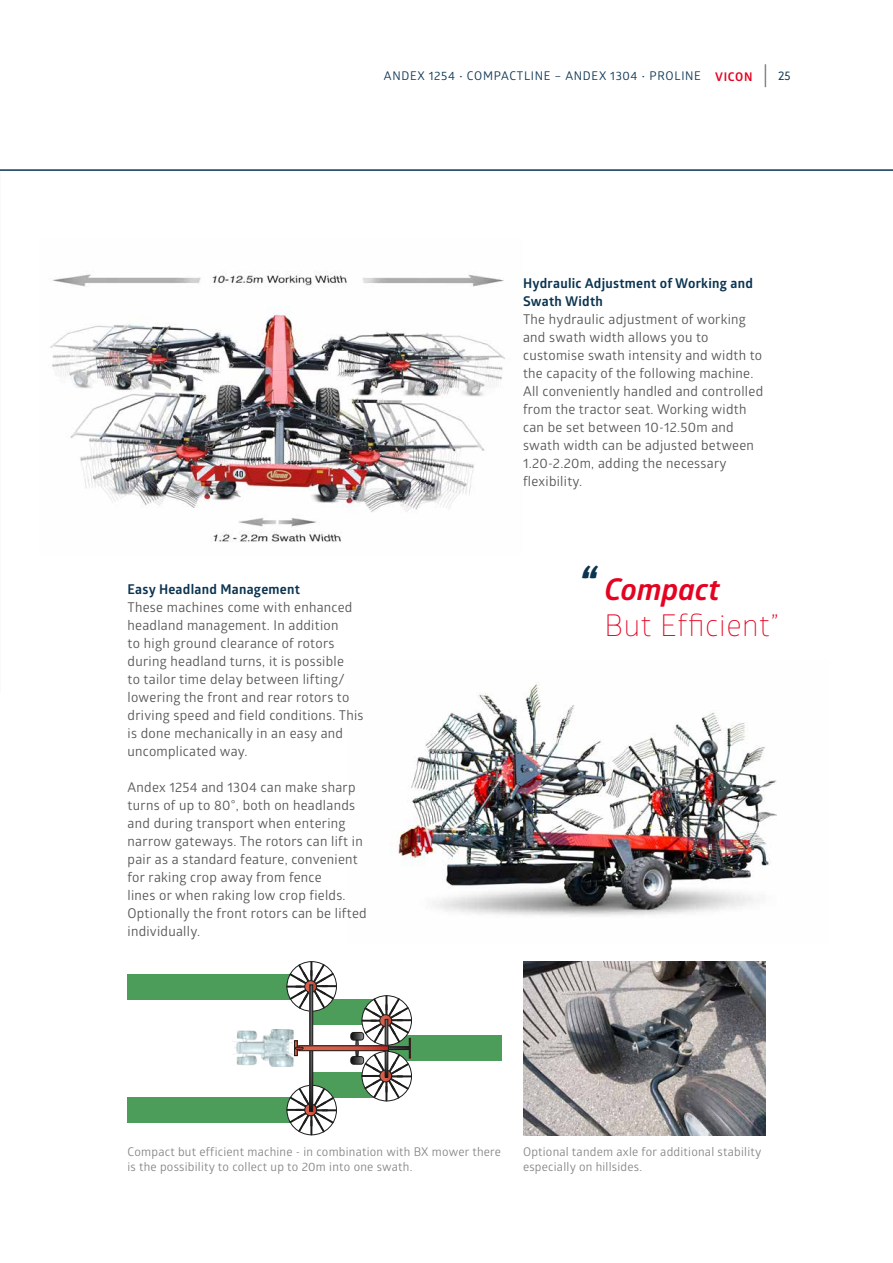
<style>
.page{position:relative;width:893px;height:1263px;background:#fff}
.page>*{position:absolute;margin:0;border:0;box-sizing:border-box;transform-origin:0 0}
.t1{font:300 30px/36px "Glober";letter-spacing:.02em;color:#e40421}
.t2{font:13.5px/18px "Glober";letter-spacing:.02em;color:#575756}
.t3{font:700 13.5px/18px "Glober";letter-spacing:.02em;color:#0b3451}
.t4{font:12px/15px "Glober";letter-spacing:.02em;color:#878787}
.t5{font:12px "Glober";letter-spacing:.06em;color:#0b3451}
.t6{font:700 12px "Glober";letter-spacing:.06em;color:#e40421}
.t7{font:12px "Ruda";color:#0b3451}
.s1{font-weight:700;font-style:italic;font-size:48px;color:#0b3451}
.s2{font-weight:700;font-style:italic}
</style>
<div class="page">
<img style="left:523px;top:961px;width:242px;height:174px">
<img style="left:398px;top:681px;width:379px;height:235px">
<div style="left:128px;top:1097px;width:183px;height:26px;background:#4b9d59"></div>
<div style="left:311px;top:1072px;width:70px;height:26px;background:#4b9d59"></div>
<div style="left:311px;top:999px;width:70px;height:26px;background:#4b9d59"></div>
<div style="left:386px;top:1035px;width:116px;height:26px;background:#4b9d59"></div>
<div style="left:128px;top:974px;width:184px;height:26px;background:#4b9d59"></div>
<img style="left:233px;top:1029px;width:65px;height:37px">
<svg style="left:287px;top:1085px;width:49px;height:50px"></svg>
<div style="left:305px;top:1104px;width:12px;height:12px;border:1px solid #1c1c1b;border-radius:50%"></div>
<svg style="left:287px;top:962px;width:49px;height:49px"></svg>
<div style="left:305px;top:981px;width:12px;height:11px;border:1px solid #1c1c1b;border-radius:50%"></div>
<div style="left:310px;top:985px;width:3px;height:126px;border:1px solid #1c1c1b"></div>
<div style="left:299px;top:1046px;width:89px;height:5px;background:#d75e48"></div>
<div style="left:299px;top:1046px;width:89px;height:5px;border:1px solid #1c1c1b"></div>
<svg style="left:295px;top:1041px;width:8px;height:15px"></svg>
<svg style="left:351px;top:996px;width:60px;height:105px"></svg>
<img style="left:50px;top:272px;width:455px;height:270px">
<svg style="left:765px;top:64px;width:1px;height:23px"></svg>
<hr style="left:0;top:169px;width:893px;height:2px;background:#0b3451">
<p class="t5" style="left:384px;top:68px;width:319px">ANDEX 1254 • COMPACTLINE – ANDEX 1304 • PROLINE</p>
<p class="t6" style="left:715px;top:68px;width:39px">VICON</p>
<p class="t7" style="left:778px;top:70px;width:14px">25</p>
<p class="t3" style="left:128px;top:580px;width:174px">Easy Headland Management</p>
<p class="t2" style="left:128px;top:598px;width:237px">These machines come with enhanced headland management. In addition<br>to high ground clearance of rotors during headland turns, it is possible<br>to tailor time delay between lifting/ lowering the front and rear rotors to driving speed and field conditions. This is done mechanically in an easy and uncomplicated way.</p>
<p class="t2" style="left:128px;top:778px;width:241px">Andex 1254 and 1304 can make sharp turns of up to 80°, both on headlands and during transport when entering narrow gateways. The rotors can lift in pair as a standard feature, convenient for raking crop away from fence<br>lines or when raking low crop fields.<br>Optionally the front rotors can be lifted individually.</p>
<p class="t3" style="left:523px;top:274px;width:231px">Hydraulic Adjustment of Working and<br>Swath Width</p>
<p class="t2" style="left:523px;top:310px;width:242px">The hydraulic adjustment of working and swath width allows you to customise swath intensity and width to the capacity of the following machine.<br>All conveniently handled and controlled from the tractor seat. Working width can be set between 10-12.50m and swath width can be adjusted between 1.20-2.20m, adding the necessary flexibility.</p>
<h1 class="t1" style="left:604px;top:570px;width:176px;text-indent:-26px"><span class="s1">“</span> <span class="s2">Compact<br></span>But Efficient”</h1>
<p class="t4" style="left:128px;top:1143px;width:375px">Compact but efficient machine - in combination with BX mower there is the possibility to collect up to 20m into one swath.</p>
<p class="t4" style="left:523px;top:1143px;width:240px">Optional tandem axle for additional stability especially on hillsides.</p>
</div>
